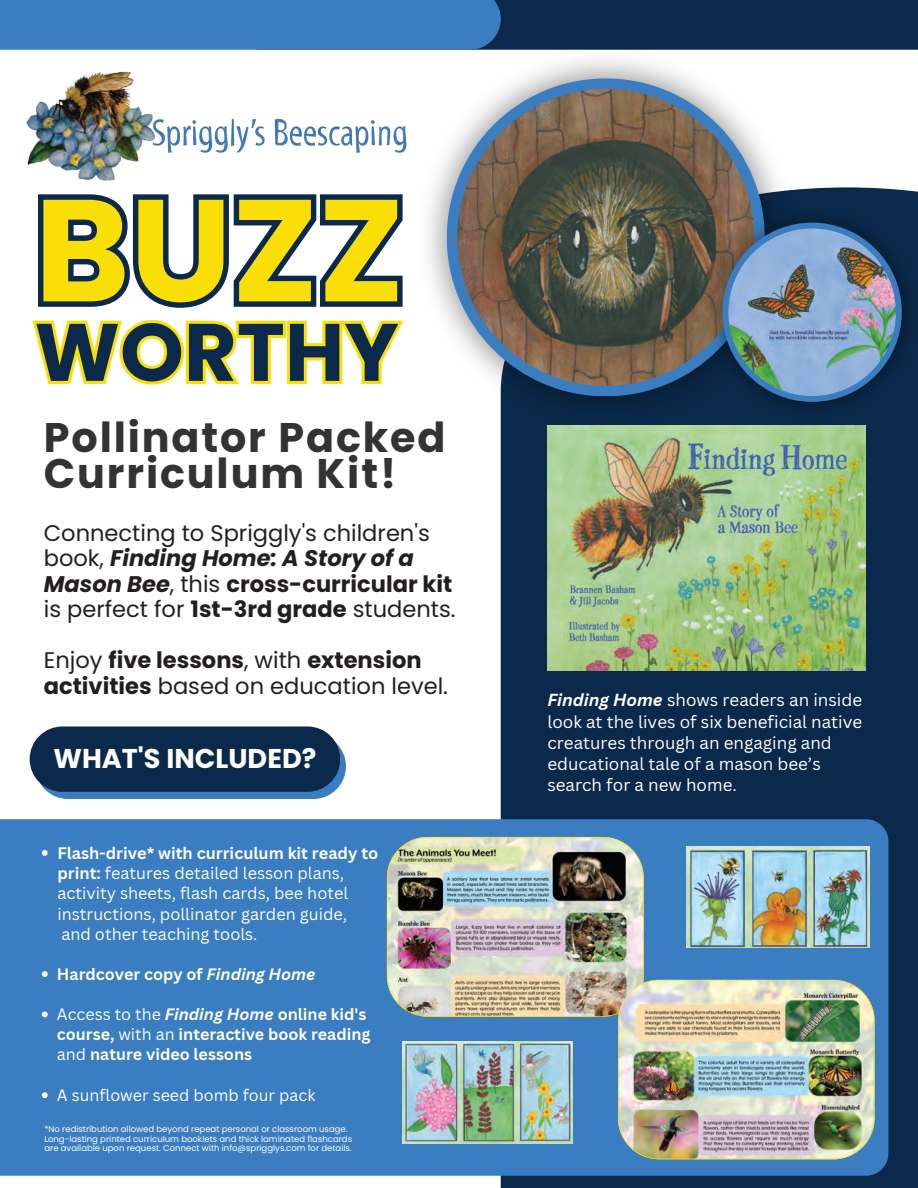
<style>
.page{position:relative;width:918px;height:1188px;background:#fff}
.page>*{position:absolute;margin:0;border:0;box-sizing:border-box;transform-origin:0 0}
.t1{font:700 144.75px "Poppins";color:#fade07}
.t2{font:700 81.3px "Poppins";color:#0b294b}
.t3{font:700 41.4px/36.6px "Poppins";letter-spacing:.045em;color:#323333}
.t4{font:700 27.15px "Poppins";color:#fff}
.t5{font:22.5px/25.5px "Poppins";color:#231f20}
.t6{font:16.95px/21.3px "Canva Sans";color:#fff}
.t7{font:16.35px/20.2px "Canva Sans";color:#fff}
.t8{font:700 16.05px/20.2px "Canva Sans";color:#fff}
.t9{font:16.05px "Canva Sans";color:#fff}
.t10{font:8.55px/9.6px "Poppins";color:#fff}
.s1{font-weight:700;font-style:italic}
.s2{font-weight:700}
.s3{font-style:italic}
.s4{font-weight:400}
</style>
<div class="page">
<div style="left:501px;top:187px;width:417px;height:1001px;background:#0b294b"></div>
<div style="left:35px;top:734px;width:311px;height:65px;background:#3a7dc0;border-radius:33px"></div>
<div style="left:30px;top:726px;width:310px;height:66px;background:#0b294b;border-radius:33px"></div>
<svg style="left:38px;top:218px;width:365px;height:90px"></svg>
<svg style="left:32px;top:320px;width:372px;height:65px"></svg>
<div style="left:0;top:819px;width:888px;height:357px;background:#3a7dc0"></div>
<svg style="left:0;top:0;width:918px;height:50px"></svg>
<img style="left:0;top:17px;width:459px;height:201px">
<img style="left:418px;top:50px;width:375px;height:375px">
<div style="left:447px;top:78px;width:318px;height:318px;background:#3a7dc0;border-radius:159px"></div>
<img style="left:457px;top:89px;width:297px;height:297px;border-radius:149px">
<img style="left:547px;top:425px;width:318px;height:246px">
<img style="left:706px;top:206px;width:212px;height:212px">
<div style="left:722px;top:223px;width:180px;height:179px;background:#3a7dc0;border-radius:90px"></div>
<img style="left:728px;top:228px;width:168px;height:168px;border-radius:84px">
<img style="left:686px;top:846px;width:183px;height:102px">
<img style="left:402px;top:1041px;width:170px;height:102px">
<img style="left:387px;top:837px;width:257px;height:180px">
<svg style="left:42px;top:850px;width:6px;height:6px"></svg>
<svg style="left:42px;top:971px;width:6px;height:6px"></svg>
<svg style="left:42px;top:1011px;width:6px;height:6px"></svg>
<svg style="left:42px;top:1092px;width:6px;height:6px"></svg>
<img style="left:618px;top:980px;width:257px;height:179px">
<h1 class="t1" style="left:34px;top:167px;width:371px">BUZZ</h1>
<h2 class="t2" style="left:34px;top:305px;width:366px">WORTHY</h2>
<h3 class="t3" style="left:44px;top:419px;width:403px">Pollinator Packed<br>Curriculum Kit!</h3>
<h3 class="t5" style="left:44px;top:520px;width:413px">Connecting to Spriggly's children's book, <span class="s1">Finding Home: A Story of a Mason Bee</span>, this <span class="s2">cross-curricular kit </span>is perfect for <span class="s2">1st-3rd grade</span> students.</h3>
<h3 class="t5" style="left:44px;top:648px;width:406px">Enjoy <span class="s2">five lessons</span>, with <span class="s2">extension activities</span> based on education level.</h3>
<h3 class="t4" style="left:53px;top:743px;width:264px">WHAT'S INCLUDED?</h3>
<h3 class="t7" style="left:57px;top:843px;width:323px"><span class="s2">Flash-drive* with curriculum kit ready to print:</span> features detailed lesson plans, activity sheets, flash cards, bee hotel instructions, pollinator garden guide, and other teaching tools.</h3>
<h3 class="t8" style="left:57px;top:964px;width:260px">Hardcover copy of <span class="s3">Finding Home</span></h3>
<h3 class="t8" style="left:57px;top:1004px;width:315px"><span class="s4">Access to the</span> <span class="s3">Finding Home</span> online kid's course, <span class="s4">with an</span> interactive book reading <span class="s4">and</span> nature video lessons</h3>
<h3 class="t9" style="left:57px;top:1085px;width:260px">A sunflower seed bomb four pack</h3>
<p class="t10" style="left:44px;top:1125px;width:309px">*No redistribution allowed beyond repeat personal or classroom usage.<br>Long-lasting printed curriculum booklets and thick laminated flashcards are available upon request. Connect with info@sprigglys.com for details.</p>
<h3 class="t6" style="left:547px;top:690px;width:316px"><span class="s1">Finding Home</span> shows readers an inside look at the lives of six beneficial native creatures through an engaging and educational tale of a mason bee’s search for a new home.</h3>
</div>
